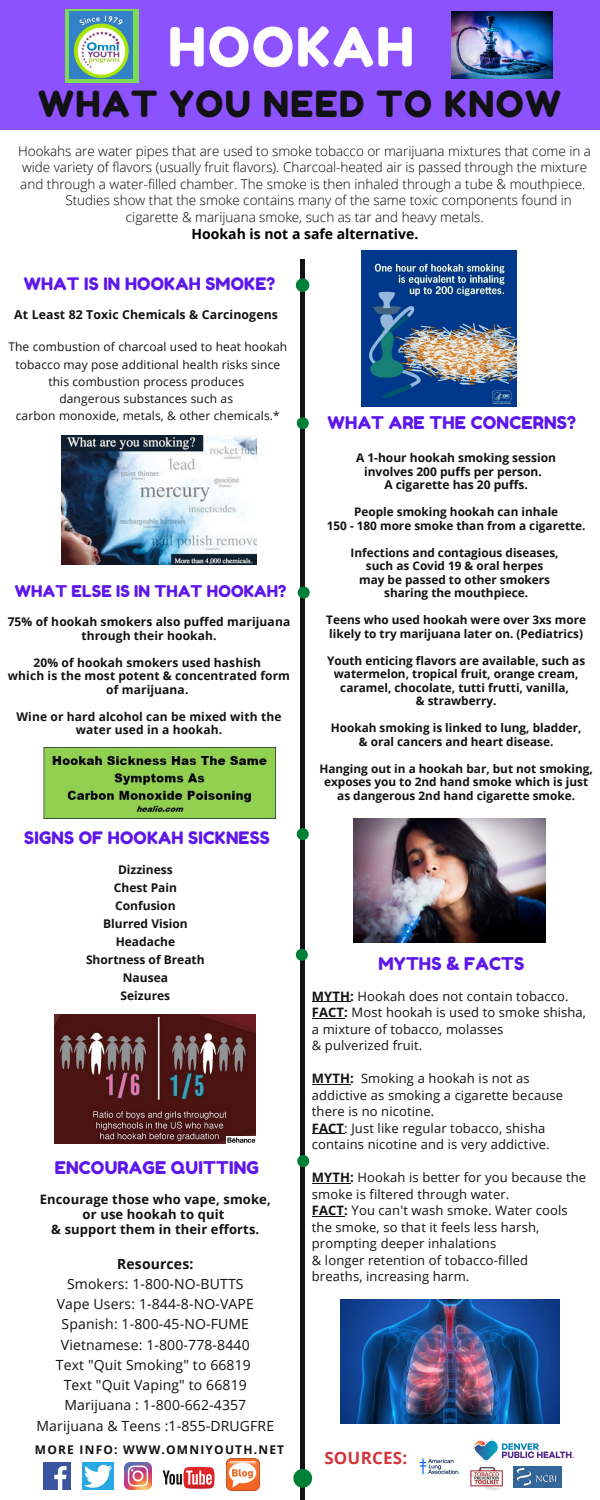
<style>
.page{position:relative;width:600px;height:1500px;background:#fff}
.page>*{position:absolute;margin:0;border:0;box-sizing:border-box;transform-origin:0 0}
.t1{font:54px "Fredoka One";letter-spacing:.04em;color:#fff}
.t2{font:36px "Fredoka One";letter-spacing:.04em;color:#121113}
.t3{font:17.5px "Fredoka One";letter-spacing:.01em;color:#5e17eb}
.t4{font:17.2px "Fredoka One";letter-spacing:.01em;color:#5e17eb}
.t5{font:700 17px "Open Sans";letter-spacing:.01em;color:#d0363b}
.t6{font:16.2px "Fredoka One";letter-spacing:.01em;color:#5e17eb}
.t7{font:14px "Open Sans";letter-spacing:.01em;color:#121113}
.t8{font:700 14px "Open Sans";color:#000}
.t9{font:700 14px "Open Sans";letter-spacing:.01em;color:#121113}
.t10{font:300 13.5px/16.5px "Open Sans";color:#000}
.t11{font:13px/16.5px "Open Sans";letter-spacing:.01em;color:#121113}
.t12{font:700 13px "Open Sans";letter-spacing:.01em;color:#121113}
.t13{font:700 12.3px "Open Sans";letter-spacing:.01em;color:#121113}
.t14{font:700 12px/13.5px "Open Sans";letter-spacing:.01em;color:#121113;text-align:center}
.t15{font:12px/17.2px "Open Sans";letter-spacing:.01em;color:#121113;text-align:center}
.t16{font:700 12px "Open Sans";letter-spacing:.1em;color:#121113}
.t17{font:700 11.8px/13.5px "Open Sans";color:#121113;text-align:center}
.s1{font-weight:700}
</style>
<div class="page">
<hr style="left:301px;top:259px;width:3px;height:1241px;background:#121113">
<div style="left:0;top:0;width:600px;height:129px;background:#8c52ff"></div>
<svg style="left:296px;top:278px;width:13px;height:14px"></svg>
<svg style="left:297px;top:417px;width:12px;height:12px"></svg>
<img style="left:340px;top:1300px;width:220px;height:124px">
<img style="left:43px;top:1462px;width:27px;height:27px">
<img style="left:82px;top:1462px;width:31px;height:27px">
<img style="left:124px;top:1462px;width:27px;height:27px">
<img style="left:162px;top:1466px;width:53px;height:23px">
<svg style="left:293px;top:1469px;width:19px;height:19px"></svg>
<img style="left:226px;top:1459px;width:33px;height:32px">
<img style="left:419px;top:1458px;width:41px;height:17px">
<img style="left:354px;top:819px;width:192px;height:123px">
<img style="left:473px;top:1439px;width:101px;height:22px">
<hr style="left:312px;top:1002px;width:38px;height:1px;background:#121113">
<hr style="left:312px;top:1018px;width:32px;height:1px;background:#121113">
<hr style="left:312px;top:1084px;width:38px;height:1px;background:#121113">
<hr style="left:312px;top:1134px;width:32px;height:1px;background:#121113">
<hr style="left:312px;top:1183px;width:38px;height:1px;background:#121113">
<hr style="left:312px;top:1216px;width:32px;height:1px;background:#121113">
<img style="left:471px;top:1467px;width:31px;height:23px">
<img style="left:62px;top:436px;width:194px;height:129px">
<img style="left:55px;top:1014px;width:201px;height:130px">
<img style="left:226px;top:1136px;width:30px;height:8px">
<img style="left:362px;top:251px;width:155px;height:155px">
<img style="left:514px;top:1467px;width:48px;height:21px">
<svg style="left:298px;top:587px;width:12px;height:12px"></svg>
<svg style="left:296px;top:949px;width:12px;height:12px"></svg>
<svg style="left:297px;top:828px;width:12px;height:12px"></svg>
<svg style="left:297px;top:1155px;width:12px;height:12px"></svg>
<img style="left:44px;top:748px;width:232px;height:70px">
<img style="left:451px;top:11px;width:102px;height:68px">
<div style="left:65px;top:9px;width:73px;height:73px;background:#7ed957"></div>
<img style="left:70px;top:11px;width:63px;height:68px">
<p class="t1" style="left:168px;top:14px;width:247px">HOOKAH</p>
<p class="t2" style="left:38px;top:82px;width:525px">WHAT YOU NEED TO KNOW</p>
<p class="t10" style="left:18px;top:142px;width:574px">Hookahs are water pipes that are used to smoke tobacco or marijuana mixtures that come in a wide variety of flavors (usually fruit flavors). Charcoal-heated air is passed through the mixture and through a water-filled chamber. The smoke is then inhaled through a tube &amp; mouthpiece.</p>
<p class="t10" style="left:126px;top:192px;width:447px;text-indent:-60px">Studies show that the smoke contains many of the same toxic components found in cigarette &amp; marijuana smoke, such as tar and heavy metals.</p>
<p class="t8" style="left:192px;top:224px;width:228px">Hookah is not a safe alternative.</p>
<p class="t4" style="left:24px;top:273px;width:253px">WHAT IS IN HOOKAH SMOKE?</p>
<p class="t13" style="left:14px;top:306px;width:265px">At Least 82 Toxic Chemicals &amp; Carcinogens</p>
<p class="t15" style="left:8px;top:338px;width:280px">The combustion of charcoal used to heat hookah tobacco may pose additional health risks since this combustion process produces</p>
<p class="t15" style="left:59px;top:390px;width:175px">dangerous substances such as</p>
<p class="t15" style="left:16px;top:407px;width:266px">carbon monoxide, metals, &amp; other chemicals.*</p>
<p class="t6" style="left:15px;top:581px;width:273px">WHAT ELSE IS IN THAT HOOKAH?</p>
<p class="t14" style="left:8px;top:615px;width:284px">75% of hookah smokers also puffed marijuana through their hookah.</p>
<p class="t14" style="left:34px;top:655px;width:229px">20% of hookah smokers used hashish</p>
<p class="t14" style="left:8px;top:669px;width:284px">which is the most potent &amp; concentrated form of marijuana.</p>
<p class="t14" style="left:17px;top:709px;width:266px">Wine or hard alcohol can be mixed with the water used in a hookah.</p>
<p class="t4" style="left:24px;top:828px;width:247px">SIGNS OF HOOKAH SICKNESS</p>
<p class="t14" style="left:118px;top:863px;width:56px">Dizziness</p>
<p class="t14" style="left:114px;top:881px;width:65px">Chest Pain</p>
<p class="t14" style="left:115px;top:899px;width:62px">Confusion</p>
<p class="t14" style="left:103px;top:917px;width:86px">Blurred Vision</p>
<p class="t14" style="left:116px;top:935px;width:61px">Headache</p>
<p class="t14" style="left:86px;top:953px;width:120px">Shortness of Breath</p>
<p class="t14" style="left:123px;top:971px;width:47px">Nausea</p>
<p class="t14" style="left:121px;top:989px;width:51px">Seizures</p>
<p class="t3" style="left:55px;top:1157px;width:206px">ENCOURAGE QUITTING</p>
<p class="t12" style="left:40px;top:1190px;width:233px">Encourage those who vape, smoke,</p>
<p class="t12" style="left:83px;top:1205px;width:143px">or use hookah to quit</p>
<p class="t12" style="left:51px;top:1220px;width:210px">&amp; support them in their efforts.</p>
<p class="t9" style="left:117px;top:1254px;width:78px">Resources:</p>
<p class="t7" style="left:67px;top:1274px;width:178px">Smokers: 1-800-NO-BUTTS</p>
<p class="t7" style="left:57px;top:1294px;width:199px">Vape Users: 1-844-8-NO-VAPE</p>
<p class="t7" style="left:62px;top:1315px;width:189px">Spanish: 1-800-45-NO-FUME</p>
<p class="t7" style="left:61px;top:1335px;width:190px">Vietnamese: 1-800-778-8440</p>
<p class="t7" style="left:56px;top:1355px;width:197px">Text "Quit Smoking" to 66819</p>
<p class="t7" style="left:64px;top:1375px;width:185px">Text "Quit Vaping" to 66819</p>
<p class="t7" style="left:64px;top:1396px;width:183px">Marijuana : 1-800-662-4357</p>
<p class="t7" style="left:36px;top:1416px;width:239px">Marijuana &amp; Teens :1-855-DRUGFRE</p>
<p class="t16" style="left:35px;top:1441px;width:251px">MORE INFO: WWW.OMNIYOUTH.NET</p>
<p class="t3" style="left:328px;top:412px;width:250px">WHAT ARE THE CONCERNS?</p>
<p class="t14" style="left:356px;top:451px;width:202px">A 1-hour hookah smoking session</p>
<p class="t14" style="left:364px;top:464px;width:179px">involves 200 puffs per person.</p>
<p class="t14" style="left:384px;top:478px;width:145px">A cigarette has 20 puffs.</p>
<p class="t17" style="left:354px;top:505px;width:206px">People smoking hookah can inhale</p>
<p class="t17" style="left:327px;top:519px;width:260px">150 - 180 more smoke than from a cigarette.</p>
<p class="t17" style="left:351px;top:546px;width:210px">Infections and contagious diseases,</p>
<p class="t17" style="left:366px;top:559px;width:179px">such as Covid 19 &amp; oral herpes</p>
<p class="t17" style="left:359px;top:573px;width:192px">may be passed to other smokers</p>
<p class="t17" style="left:384px;top:586px;width:145px">sharing the mouthpiece.</p>
<p class="t17" style="left:326px;top:613px;width:261px;text-align:left">Teens who used hookah were over 3xs more likely to try marijuana later on. (Pediatrics)</p>
<p class="t17" style="left:327px;top:654px;width:260px">Youth enticing flavors are available, such as watermelon, tropical fruit, orange cream, caramel, chocolate, tutti frutti, vanilla,</p>
<p class="t17" style="left:416px;top:694px;width:82px">&amp; strawberry.</p>
<p class="t17" style="left:331px;top:721px;width:252px">Hookah smoking is linked to lung, bladder,</p>
<p class="t17" style="left:359px;top:735px;width:196px">&amp; oral cancers and heart disease.</p>
<p class="t17" style="left:319px;top:762px;width:275px">Hanging out in a hookah bar, but not smoking, exposes you to 2nd hand smoke which is just as dangerous 2nd hand cigarette smoke.</p>
<p class="t3" style="left:378px;top:953px;width:147px">MYTHS &amp; FACTS</p>
<p class="t11" style="left:312px;top:987px;width:258px"><span class="s1">MYTH:</span> Hookah does not contain tobacco.</p>
<p class="t11" style="left:312px;top:1004px;width:276px"><span class="s1">FACT:</span> Most hookah is used to smoke shisha, a mixture of tobacco, molasses</p>
<p class="t11" style="left:312px;top:1037px;width:112px">&amp; pulverized fruit.</p>
<p class="t11" style="left:312px;top:1070px;width:253px"><span class="s1">MYTH:</span> Smoking a hookah is not as addictive as smoking a cigarette because there is no nicotine.</p>
<p class="t11" style="left:312px;top:1119px;width:239px"><span class="s1">FACT</span>: Just like regular tobacco, shisha contains nicotine and is very addictive.</p>
<p class="t11" style="left:312px;top:1169px;width:276px"><span class="s1">MYTH:</span> Hookah is better for you because the smoke is filtered through water.</p>
<p class="t11" style="left:312px;top:1202px;width:257px"><span class="s1">FACT:</span> You can't wash smoke. Water cools</p>
<p class="t11" style="left:312px;top:1218px;width:229px">the smoke, so that it feels less harsh, prompting deeper inhalations</p>
<p class="t11" style="left:312px;top:1251px;width:218px">&amp; longer retention of tobacco-filled</p>
<p class="t11" style="left:312px;top:1268px;width:159px">breaths, increasing harm.</p>
<p class="t5" style="left:324px;top:1446px;width:84px">SOURCES:</p>
</div>
